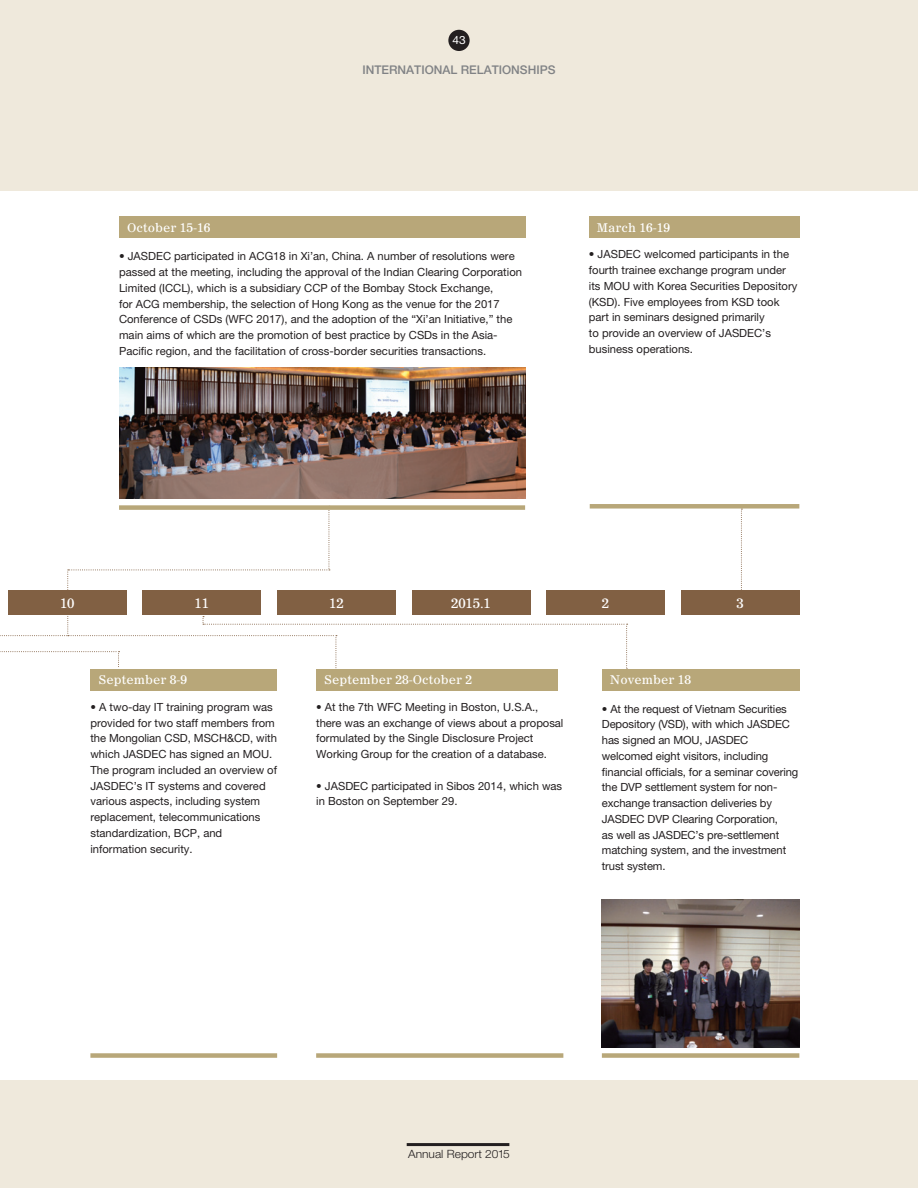
<style>
.page{position:relative;width:918px;height:1188px;background:#efe9dc}
.page>*{position:absolute;margin:0;border:0;box-sizing:border-box;transform-origin:0 0}
.t1{font:13.2px "Corona";letter-spacing:-.005em;color:#fff}
.t2{font:12px "Corona";color:#fff}
.t3{font:500 12px "Helvetica Neue";color:#808285}
.t4{font:300 11.4px "Helvetica Neue";color:#231f20;scale:1.05 1}
.t5{font:11.4px "Helvetica Neue";color:#fff;scale:1.05 1}
.t6{font:11.25px/15.8px "Helvetica Neue";color:#231f20}
</style>
<div class="page">
<div style="left:0;top:191px;width:918px;height:889px;background:#fff"></div>
<svg style="left:741px;top:509px;width:1px;height:81px"></svg>
<svg style="left:67px;top:510px;width:263px;height:83px"></svg>
<svg style="left:0;top:612px;width:628px;height:57px"></svg>
<img style="left:119px;top:367px;width:406px;height:131px">
<img style="left:602px;top:900px;width:197px;height:148px">
<div style="left:119px;top:217px;width:406px;height:21px;background:#b8a779"></div>
<div style="left:8px;top:590px;width:119px;height:25px;background:#816043"></div>
<div style="left:277px;top:590px;width:119px;height:25px;background:#816043"></div>
<div style="left:546px;top:590px;width:119px;height:25px;background:#816043"></div>
<div style="left:143px;top:590px;width:118px;height:25px;background:#816043"></div>
<div style="left:681px;top:590px;width:118px;height:25px;background:#816043"></div>
<div style="left:412px;top:590px;width:118px;height:25px;background:#816043"></div>
<div style="left:602px;top:669px;width:197px;height:21px;background:#b8a779"></div>
<div style="left:589px;top:217px;width:210px;height:21px;background:#b8a779"></div>
<div style="left:119px;top:505px;width:406px;height:5px;background:#b8a779"></div>
<div style="left:602px;top:1053px;width:197px;height:5px;background:#b8a779"></div>
<div style="left:90px;top:669px;width:187px;height:21px;background:#b8a779"></div>
<div style="left:316px;top:669px;width:242px;height:21px;background:#b8a779"></div>
<div style="left:90px;top:1053px;width:187px;height:5px;background:#b8a779"></div>
<div style="left:316px;top:1053px;width:247px;height:5px;background:#b8a779"></div>
<div style="left:590px;top:504px;width:209px;height:5px;background:#b8a779"></div>
<div style="left:448px;top:30px;width:22px;height:21px;background:#231f20;border-radius:50%"></div>
<hr style="left:407px;top:1143px;width:102px;height:3px;background:#231f20">
<p class="t5" style="left:453px;top:33px;width:14px">43</p>
<p class="t3" style="left:363px;top:63px;width:194px">INTERNATIONAL RELATIONSHIPS</p>
<p class="t2" style="left:127px;top:220px;width:85px">October 15-16</p>
<p class="t6" style="left:119px;top:248px;width:404px">• JASDEC participated in ACG18 in Xi’an, China. A number of resolutions were passed at the meeting, including the approval of the Indian Clearing Corporation Limited (ICCL), which is a subsidiary CCP of the Bombay Stock Exchange,<br>for ACG membership, the selection of Hong Kong as the venue for the 2017<br>Conference of CSDs (WFC 2017), and the adoption of the “Xi’an Initiative,” the main aims of which are the promotion of best practice by CSDs in the Asia-Pacific region, and the facilitation of cross-border securities transactions.</p>
<p class="t2" style="left:597px;top:220px;width:75px">March 16-19</p>
<p class="t6" style="left:589px;top:246px;width:210px">• JASDEC welcomed participants in the fourth trainee exchange program under its MOU with Korea Securities Depository (KSD). Five employees from KSD took part in seminars designed primarily<br>to provide an overview of JASDEC’s business operations.</p>
<p class="t1" style="left:60px;top:595px;width:16px">10</p>
<p class="t1" style="left:195px;top:595px;width:16px">11</p>
<p class="t1" style="left:329px;top:595px;width:16px">12</p>
<p class="t1" style="left:451px;top:595px;width:41px">2015.1</p>
<p class="t1" style="left:602px;top:595px;width:9px">2</p>
<p class="t1" style="left:737px;top:595px;width:9px">3</p>
<p class="t2" style="left:99px;top:672px;width:90px">September 8-9</p>
<p class="t2" style="left:324px;top:672px;width:150px">September 28-October 2</p>
<p class="t6" style="left:90px;top:699px;width:188px">• A two-day IT training program was provided for two staff members from the Mongolian CSD, MSCH&amp;CD, with which JASDEC has signed an MOU .<br>The program included an overview of<br>JASDEC’s IT systems and covered various aspects, including system replacement, telecommunications standardization, BCP, and information security.</p>
<p class="t6" style="left:316px;top:699px;width:249px">• At the 7th WFC Meeting in Boston, U.S.A., there was an exchange of views about a proposal formulated by the Single Disclosure Project Working Group for the creation of a database.</p>
<p class="t6" style="left:316px;top:778px;width:248px">• JASDEC participated in Sibos 2014, which was in Boston on September 29.</p>
<p class="t2" style="left:610px;top:672px;width:83px">November 18</p>
<p class="t6" style="left:602px;top:701px;width:198px">• At the request of Vietnam Securities Depository (VSD), with which JASDEC has signed an MOU , JASDEC welcomed eight visitors, including financial officials, for a seminar covering the DVP settlement system for non&shy;exchange transaction deliveries by JASDEC DVP Clearing Corporation,<br>as well as JASDEC’s pre-settlement matching system, and the investment trust system.</p>
<p class="t4" style="left:408px;top:1147px;width:98px">Annual Report 2015</p>
</div>
